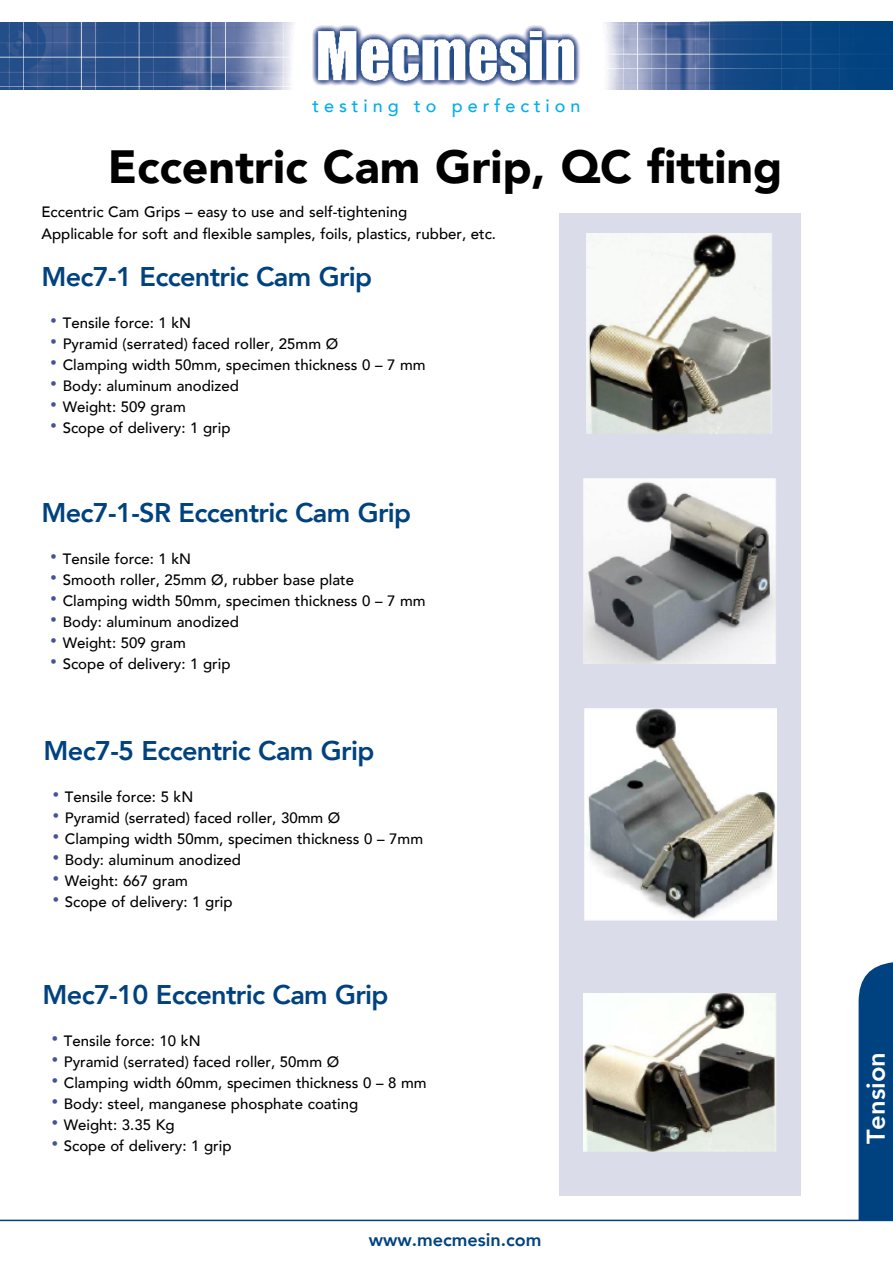
<style>
.page{position:relative;width:893px;height:1263px;background:#fff}
.page>*{position:absolute;margin:0;border:0;box-sizing:border-box;transform-origin:0 0}
.t1{font:900 46.5px "Avenir";color:#000}
.t2{font:800 27px "Avenir";letter-spacing:-.025em;color:#004280}
.t3{font:800 25.5px "Avenir";color:#fff}
.t4{font:500 18px "Avenir";letter-spacing:.275em;color:#00aeef}
.t5{font:800 18px "Avenir";color:#004280}
.t6{font:500 15px/22.2px "Avenir";color:#000}
.s1{font-family:"Helvetica";font-weight:400;font-size:21px;color:#45549a}
</style>
<div class="page">
<img style="left:0;top:22px;width:699px;height:67px">
<svg style="left:699px;top:21px;width:194px;height:68px;background:#114985"></svg>
<hr style="left:0;top:1220px;width:893px;height:1px;background:#004280">
<div style="left:559px;top:214px;width:241px;height:982px;background:#dadcea"></div>
<img style="left:586px;top:234px;width:186px;height:199px">
<img style="left:583px;top:478px;width:193px;height:185px">
<img style="left:584px;top:708px;width:192px;height:213px">
<img style="left:584px;top:994px;width:192px;height:158px">
<div style="left:859px;top:962px;width:34px;height:258px;background:#004280"></div>
<p class="t4" style="left:312px;top:90px;width:270px">testing to perfection</p>
<h1 class="t1" style="left:108px;top:127px;width:676px">Eccentric Cam Grip, QC fitting</h1>
<p class="t6" style="left:41px;top:200px;width:456px">Eccentric Cam Grips – easy to use and self-tightening<br>Applicable for soft and flexible samples, foils, plastics, rubber, etc.</p>
<h2 class="t2" style="left:41px;top:255px;width:332px">Mec7-1 Eccentric Cam Grip</h2>
<p class="t6" style="left:50px;top:310px;width:143px"><span class="s1">•</span> Tensile force: 1 kN</p>
<p class="t6" style="left:50px;top:331px;width:290px"><span class="s1">•</span> Pyramid (serrated) faced roller, 25mm Ø</p>
<p class="t6" style="left:50px;top:352px;width:377px"><span class="s1">•</span> Clamping width 50mm, specimen thickness 0 – 7 mm</p>
<p class="t6" style="left:50px;top:373px;width:190px"><span class="s1">•</span> Body: aluminum anodized</p>
<p class="t6" style="left:50px;top:394px;width:137px"><span class="s1">•</span> Weight: 509 gram</p>
<p class="t6" style="left:50px;top:415px;width:182px"><span class="s1">•</span> Scope of delivery: 1 grip</p>
<h2 class="t2" style="left:41px;top:492px;width:371px">Mec7-1-SR Eccentric Cam Grip</h2>
<p class="t6" style="left:50px;top:547px;width:143px"><span class="s1">•</span> Tensile force: 1 kN</p>
<p class="t6" style="left:50px;top:568px;width:306px"><span class="s1">•</span> Smooth roller, 25mm Ø, rubber base plate</p>
<p class="t6" style="left:50px;top:589px;width:377px"><span class="s1">•</span> Clamping width 50mm, specimen thickness 0 – 7 mm</p>
<p class="t6" style="left:50px;top:610px;width:190px"><span class="s1">•</span> Body: aluminum anodized</p>
<p class="t6" style="left:50px;top:631px;width:137px"><span class="s1">•</span> Weight: 509 gram</p>
<p class="t6" style="left:50px;top:652px;width:182px"><span class="s1">•</span> Scope of delivery: 1 grip</p>
<h2 class="t2" style="left:44px;top:729px;width:332px">Mec7-5 Eccentric Cam Grip</h2>
<p class="t6" style="left:52px;top:784px;width:143px"><span class="s1">•</span> Tensile force: 5 kN</p>
<p class="t6" style="left:52px;top:805px;width:290px"><span class="s1">•</span> Pyramid (serrated) faced roller, 30mm Ø</p>
<p class="t6" style="left:52px;top:826px;width:373px"><span class="s1">•</span> Clamping width 50mm, specimen thickness 0 – 7mm</p>
<p class="t6" style="left:52px;top:847px;width:190px"><span class="s1">•</span> Body: aluminum anodized</p>
<p class="t6" style="left:52px;top:868px;width:137px"><span class="s1">•</span> Weight: 667 gram</p>
<p class="t6" style="left:52px;top:889px;width:182px"><span class="s1">•</span> Scope of delivery: 1 grip</p>
<h2 class="t2" style="left:43px;top:973px;width:348px">Mec7-10 Eccentric Cam Grip</h2>
<p class="t6" style="left:51px;top:1029px;width:151px"><span class="s1">•</span> Tensile force: 10 kN</p>
<p class="t6" style="left:51px;top:1050px;width:290px"><span class="s1">•</span> Pyramid (serrated) faced roller, 50mm Ø</p>
<p class="t6" style="left:51px;top:1071px;width:377px"><span class="s1">•</span> Clamping width 60mm, specimen thickness 0 – 8 mm</p>
<p class="t6" style="left:51px;top:1092px;width:309px"><span class="s1">•</span> Body: steel, manganese phosphate coating</p>
<p class="t6" style="left:51px;top:1113px;width:125px"><span class="s1">•</span> Weight: 3.35 Kg</p>
<p class="t6" style="left:51px;top:1134px;width:182px"><span class="s1">•</span> Scope of delivery: 1 grip</p>
<p class="t5" style="left:369px;top:1226px;width:174px">www.mecmesin.com</p>
<h3 class="t3" style="left:856px;top:1144px;width:94px;rotate:-90deg">Tension</h3>
</div>
